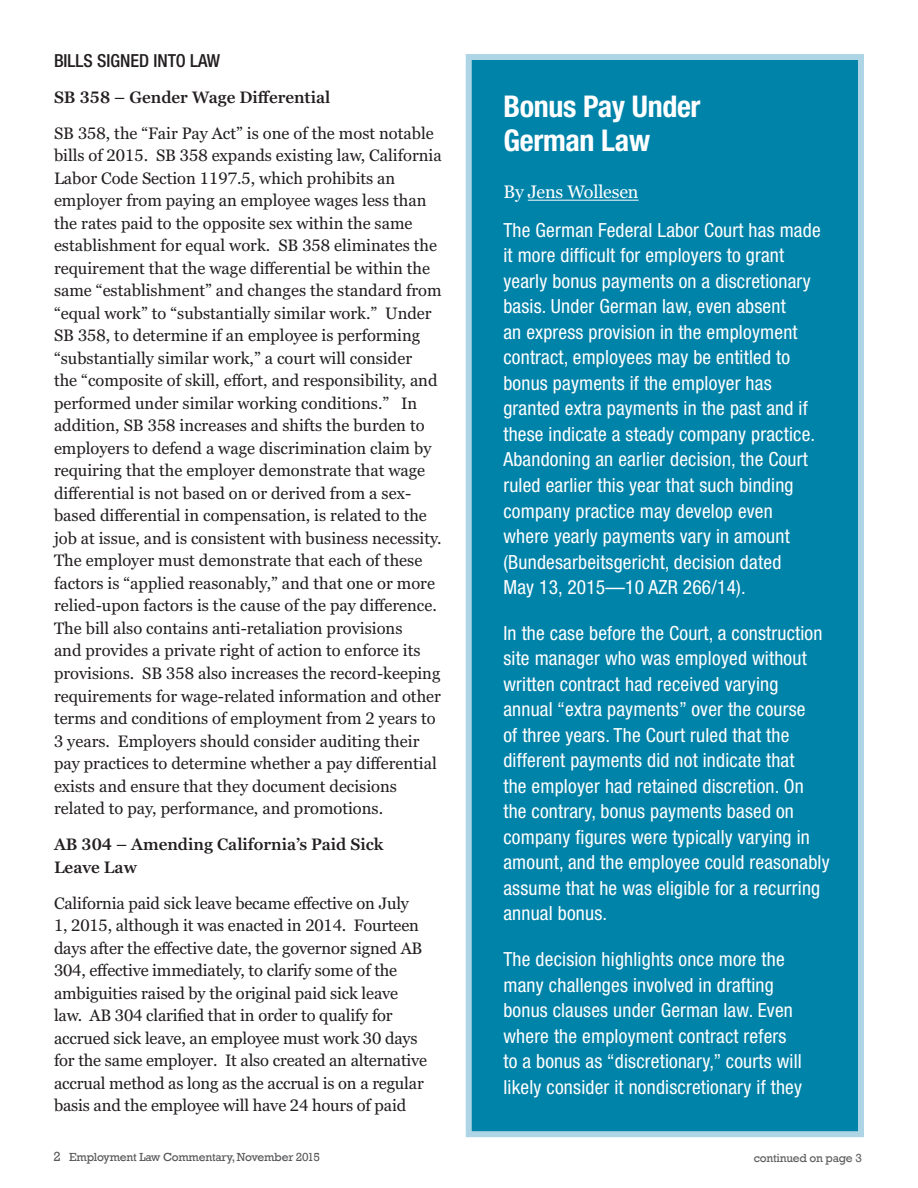
<style>
.page{position:relative;width:918px;height:1188px;background:#fff}
.page>*{position:absolute;margin:0;border:0;box-sizing:border-box;transform-origin:0 0}
.t1{font:700 condensed 30px/34.5px "Helvetica Neue LT Std";letter-spacing:-.01em;color:#fff}
.t2{font:condensed 19.5px/25.5px "Helvetica Neue LT Std";letter-spacing:.01em;color:#fff}
.t3{font:500 condensed 18px "Helvetica Neue LT Std";color:#231f20}
.t4{font:18px "Georgia Pro";letter-spacing:-.01em;color:#fff}
.t5{font:16.5px/22.5px "Georgia Pro";color:#231f20}
.t6{font:600 16.5px/22.5px "Georgia Pro";color:#231f20}
.t7{font:12px "Rockwell";letter-spacing:-.02em;color:#57585a}
.t8{font:12px "Rockwell";letter-spacing:-.02em;color:#5f5f62}
.s1{font-size:13.5px}
</style>
<div class="page">
<div style="left:466px;top:54px;width:398px;height:1083px;background:#0083a9;border:6px solid #add5e5"></div>
<hr style="left:528px;top:200px;width:111px;height:1px;background:#fff">
<p class="t3" style="left:54px;top:50px;width:168px">BILLS SIGNED INTO LAW</p>
<p class="t6" style="left:54px;top:87px;width:278px">SB 358 – Gender Wage Differential</p>
<p class="t5" style="left:54px;top:123px;width:389px">SB 358, the “Fair Pay Act” is one of the most notable bills of 2015. SB 358 expands existing law, California Labor Code Section 1197.5, which prohibits an employer from paying an employee wages less than the rates paid to the opposite sex within the same establishment for equal work. SB 358 eliminates the requirement that the wage differential be within the same “establishment” and changes the standard from “equal work” to “substantially similar work.” Under SB 358, to determine if an employee is performing “substantially similar work,” a court will consider<br>the “composite of skill, effort, and responsibility, and performed under similar working conditions.” In addition, SB 358 increases and shifts the burden to employers to defend a wage discrimination claim by requiring that the employer demonstrate that wage differential is not based on or derived from a sex&shy;based differential in compensation, is related to the job at issue, and is consistent with business necessity.<br>The employer must demonstrate that each of these factors is “applied reasonably,” and that one or more relied-upon factors is the cause of the pay difference.<br>The bill also contains anti-retaliation provisions<br>and provides a private right of action to enforce its provisions. SB 358 also increases the record-keeping requirements for wage-related information and other terms and conditions of employment from 2 years to 3 years. Employers should consider auditing their pay practices to determine whether a pay differential exists and ensure that they document decisions related to pay, performance, and promotions.</p>
<p class="t6" style="left:54px;top:834px;width:331px">AB 304 – Amending California’s Paid Sick<br>Leave Law</p>
<p class="t5" style="left:54px;top:892px;width:375px">California paid sick leave became effective on July<br>1, 2015, although it was enacted in 2014. Fourteen days after the effective date, the governor signed AB 304, effective immediately, to clarify some of the ambiguities raised by the original paid sick leave law. AB 304 clarified that in order to qualify for accrued sick leave, an employee must work 30 days for the same employer. It also created an alternative accrual method as long as the accrual is on a regular basis and the employee will have 24 hours of paid</p>
<p class="t7" style="left:53px;top:1150px;width:268px"><span class="s1">2</span> Employment Law Commentary, November 2015</p>
<h1 class="t1" style="left:503px;top:89px;width:199px">Bonus Pay Under<br>German Law</h1>
<p class="t4" style="left:503px;top:181px;width:137px">By Jens Wollesen</p>
<p class="t2" style="left:503px;top:217px;width:319px">The German Federal Labor Court has made it more difficult for employers to grant yearly bonus payments on a discretionary basis. Under German law, even absent<br>an express provision in the employment contract, employees may be entitled to bonus payments if the employer has granted extra payments in the past and if these indicate a steady company practice.<br>Abandoning an earlier decision, the Court ruled earlier this year that such binding company practice may develop even where yearly payments vary in amount (Bundesarbeitsgericht, decision dated<br>May 13, 2015—10 AZR 266/14).</p>
<p class="t2" style="left:503px;top:620px;width:328px">In the case before the Court, a construction site manager who was employed without written contract had received varying annual “extra payments” over the course<br>of three years. The Court ruled that the different payments did not indicate that<br>the employer had retained discretion. On the contrary, bonus payments based on company figures were typically varying in amount, and the employee could reasonably assume that he was eligible for a recurring annual bonus.</p>
<p class="t2" style="left:503px;top:946px;width:300px">The decision highlights once more the many challenges involved in drafting bonus clauses under German law. Even where the employment contract refers to a bonus as “discretionary,” courts will likely consider it nondiscretionary if they</p>
<p class="t8" style="left:754px;top:1151px;width:109px">continued on page 3</p>
</div>
